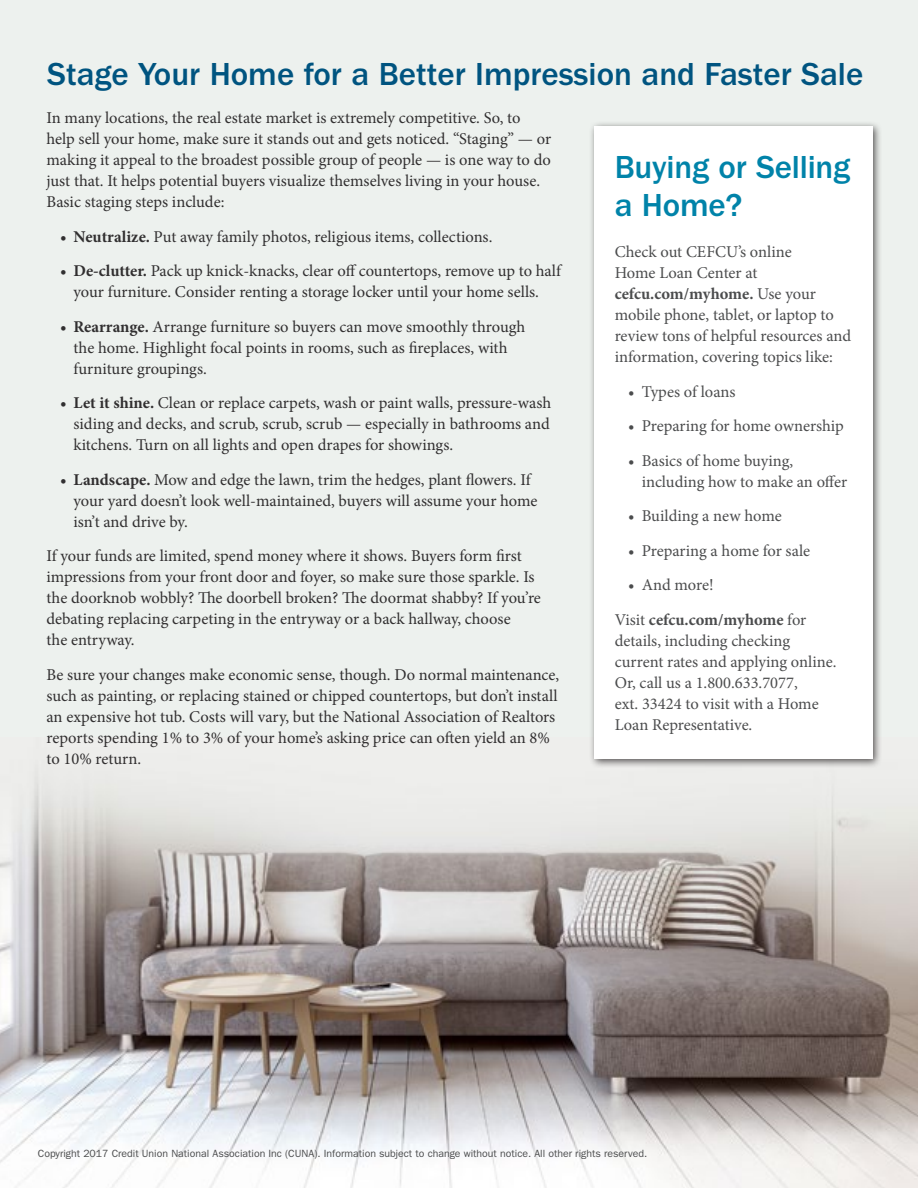
<style>
.page{position:relative;width:918px;height:1188px;background:#edf1ee}
.page>*{position:absolute;margin:0;border:0;box-sizing:border-box;transform-origin:0 0}
.Body_Copy_Headline{font:500 33px "ITC Franklin Gothic Std";color:#005480}
.Body_Copy_Headline-2{font:500 33px/37.5px "ITC Franklin Gothic Std";letter-spacing:-.005em;color:#0083a9}
.Body_Copy{font:16.5px/21px "Minion Pro";letter-spacing:-.005em;color:#312f30}
.Body_Copy-2{font:16.5px/21px "Minion Pro";letter-spacing:-.005em;color:#4b4c4d}
.Disclosure{font:10.5px "ITC Franklin Gothic Std";color:#4b4c4d}
.s1{font-weight:700}
</style>
<div class="page">
<img style="left:0;top:771px;width:918px;height:417px">
<div style="left:29px;top:1140px;width:626px;height:28px;background:#fff"></div>
<div style="left:589px;top:120px;width:293px;height:649px;background:#231f20;opacity:.75"></div>
<div style="left:594px;top:126px;width:279px;height:633px;background:#fff"></div>
<h2 class="Body_Copy_Headline" style="left:47px;top:55px;width:818px">Stage Your Home for a Better Impression and Faster Sale</h2>
<p class="Body_Copy" style="left:46px;top:108px;width:506px">In many locations, the real estate market is extremely competitive. So, to help sell your home, make sure it stands out and gets noticed. “Staging” — or making it appeal to the broadest possible group of people — is one way to do just that. It helps potential buyers visualize themselves living in your house.<br>Basic staging steps include:</p>
<p class="Body_Copy" style="left:60px;top:226px;width:434px"><span class="s1">• Neutralize.</span> Put away family photos, religious items, collections.</p>
<p class="Body_Copy" style="left:60px;top:261px;width:502px;text-align:center"><span class="s1">• De-clutter.</span> Pack up knick-knacks, clear off countertops, remove up to half your furniture. Consider renting a storage locker until your home sells.</p>
<p class="Body_Copy" style="left:74px;top:316px;width:453px;text-indent:-14px"><span class="s1">• Rearrange.</span> Arrange furniture so buyers can move smoothly through the home. Highlight focal points in rooms, such as fireplaces, with furniture groupings.</p>
<p class="Body_Copy" style="left:74px;top:393px;width:479px;text-align:justify;text-indent:-14px"><span class="s1">• Let it shine.</span> Clean or replace carpets, wash or paint walls, pressure-wash siding and decks, and scrub, scrub, scrub — especially in bathrooms and kitchens. Turn on all lights and open drapes for showings.</p>
<p class="Body_Copy" style="left:74px;top:469px;width:466px;text-indent:-14px"><span class="s1">• Landscape.</span> Mow and edge the lawn, trim the hedges, plant flowers. If your yard doesn’t look well-maintained, buyers will assume your home isn’t and drive by.</p>
<p class="Body_Copy" style="left:47px;top:546px;width:496px">If your funds are limited, spend money where it shows. Buyers form first impressions from your front door and foyer, so make sure those sparkle. Is the doorknob wobbly? The doorbell broken? The doormat shabby? If you’re debating replacing carpeting in the entryway or a back hallway, choose<br>the entryway.</p>
<p class="Body_Copy" style="left:47px;top:664px;width:514px">Be sure your changes make economic sense, though. Do normal maintenance, such as painting, or replacing stained or chipped countertops, but don’t install an expensive hot tub. Costs will vary, but the National Association of Realtors reports spending 1% to 3% of your home’s asking price can often yield an 8% to 10% return.</p>
<h2 class="Body_Copy_Headline-2" style="left:615px;top:149px;width:237px">Buying or Selling a Home?</h2>
<p class="Body_Copy-2" style="left:615px;top:242px;width:238px">Check out CEFCU’s online<br>Home Loan Center at <span class="s1">cefcu.com/myhome.</span> Use your mobile phone, tablet, or laptop to review tons of helpful resources and information, covering topics like:</p>
<p class="Body_Copy-2" style="left:628px;top:381px;width:109px">• Types of loans</p>
<p class="Body_Copy-2" style="left:628px;top:416px;width:217px">• Preparing for home ownership</p>
<p class="Body_Copy-2" style="left:642px;top:450px;width:207px;text-indent:-14px">• Basics of home buying, including how to make an offer</p>
<p class="Body_Copy-2" style="left:628px;top:506px;width:155px">• Building a new home</p>
<p class="Body_Copy-2" style="left:628px;top:540px;width:184px">• Preparing a home for sale</p>
<p class="Body_Copy-2" style="left:628px;top:575px;width:87px">• And more!</p>
<p class="Body_Copy-2" style="left:615px;top:609px;width:223px">Visit <span class="s1">cefcu.com/myhome</span> for details, including checking current rates and applying online.<br>Or, call us a 1.800.633.7077,<br>ext. 33424 to visit with a Home<br>Loan Representative.</p>
<p class="Disclosure" style="left:38px;top:1147px;width:611px">Copyright 2017 Credit Union National Association Inc (CUNA). Information subject to change without notice. All other rights reserved.</p>
</div>
